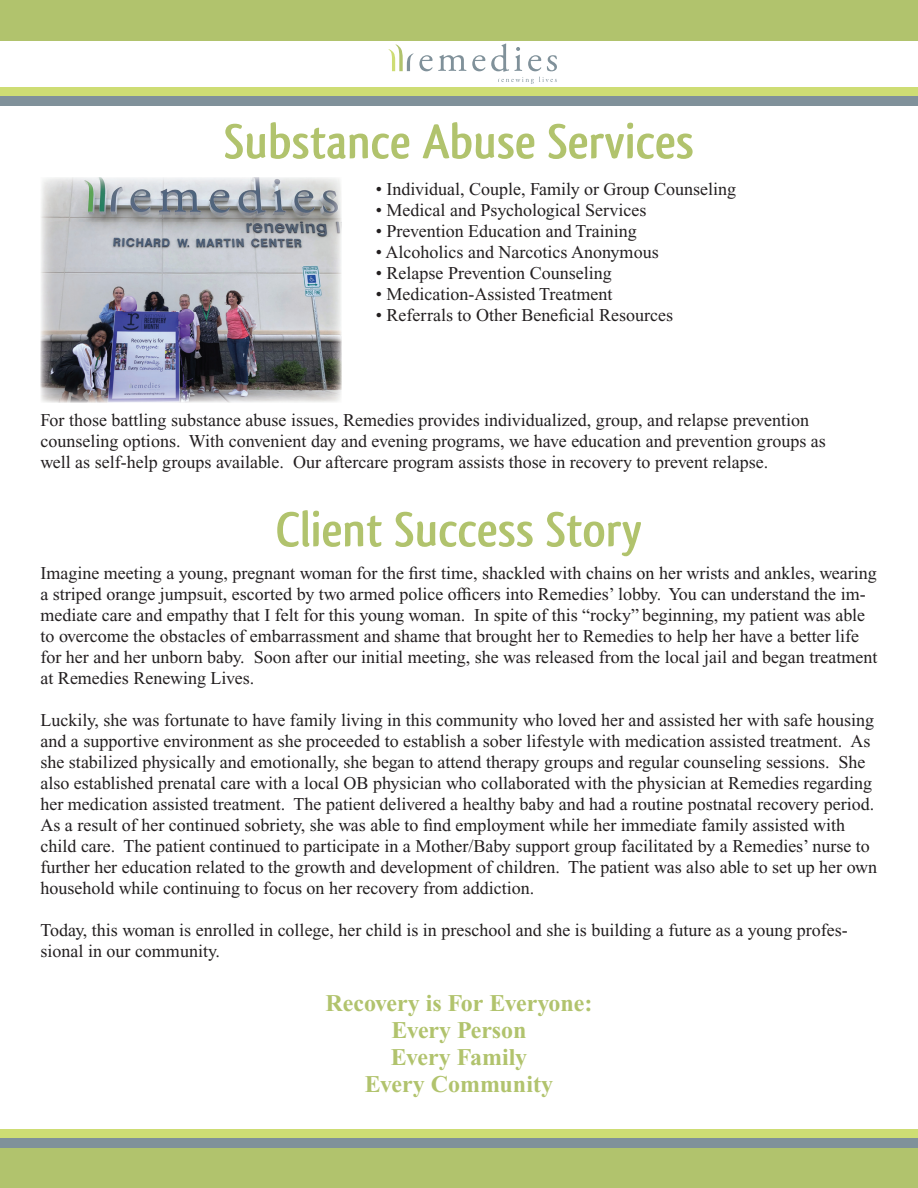
<style>
.page{position:relative;width:918px;height:1188px;background:#fff}
.page>*{position:absolute;margin:0;border:0;box-sizing:border-box;transform-origin:0 0}
.t1{font:700 51px "Qlassik";color:#b1c36d}
.t2{font:700 24px/27px "Times New Roman PS Pro";color:#b1c36d;text-align:center}
.t3{font:18px/21px "Times New Roman PS Pro";color:#231f20}
</style>
<div class="page">
<div style="left:0;top:0;width:918px;height:40px;background:#b1c36d"></div>
<div style="left:0;top:87px;width:918px;height:9px;background:#cedd74"></div>
<div style="left:0;top:96px;width:918px;height:9px;background:#80919a"></div>
<svg style="left:388px;top:45px;width:97px;height:26px"></svg>
<svg style="left:491px;top:44px;width:66px;height:40px"></svg>
<img style="left:40px;top:177px;width:301px;height:226px">
<div style="left:0;top:1148px;width:918px;height:40px;background:#b1c36d"></div>
<div style="left:0;top:1129px;width:918px;height:9px;background:#cedd74"></div>
<div style="left:0;top:1138px;width:918px;height:10px;background:#80919a"></div>
<h1 class="t1" style="left:224px;top:112px;width:472px">Substance Abuse Services</h1>
<p class="t3" style="left:376px;top:180px;width:362px">• Individual, Couple, Family or Group Counseling</p>
<p class="t3" style="left:376px;top:201px;width:272px">• Medical and Psychological Services</p>
<p class="t3" style="left:376px;top:222px;width:262px">• Prevention Education and Training</p>
<p class="t3" style="left:376px;top:243px;width:284px">• Alcoholics and Narcotics Anonymous</p>
<p class="t3" style="left:376px;top:264px;width:237px">• Relapse Prevention Counseling</p>
<p class="t3" style="left:376px;top:285px;width:238px">• Medication-Assisted Treatment</p>
<p class="t3" style="left:376px;top:306px;width:299px">• Referrals to Other Beneficial Resources</p>
<p class="t3" style="left:40px;top:410px;width:787px">For those battling substance abuse issues, Remedies provides individualized, group, and relapse prevention counseling options. With convenient day and evening programs, we have education and prevention groups as well as self-help groups available. Our aftercare program assists those in recovery to prevent relapse.</p>
<h1 class="t1" style="left:276px;top:500px;width:368px">Client Success Story</h1>
<p class="t3" style="left:40px;top:563px;width:838px">Imagine meeting a young, pregnant woman for the first time, shackled with chains on her wrists and ankles, wearing a striped orange jumpsuit, escorted by two armed police officers into Remedies’ lobby. You can understand the im&shy;mediate care and empathy that I felt for this young woman. In spite of this “rocky” beginning, my patient was able to overcome the obstacles of embarrassment and shame that brought her to Remedies to help her have a better life for her and her unborn baby. Soon after our initial meeting, she was released from the local jail and began treatment at Remedies Renewing Lives.</p>
<p class="t3" style="left:40px;top:710px;width:838px">Luckily, she was fortunate to have family living in this community who loved her and assisted her with safe housing and a supportive environment as she proceeded to establish a sober lifestyle with medication assisted treatment. As she stabilized physically and emotionally, she began to attend therapy groups and regular counseling sessions. She also established prenatal care with a local OB physician who collaborated with the physician at Remedies regarding her medication assisted treatment. The patient delivered a healthy baby and had a routine postnatal recovery period.<br>As a result of her continued sobriety, she was able to find employment while her immediate family assisted with child care. The patient continued to participate in a Mother/Baby support group facilitated by a Remedies’ nurse to further her education related to the growth and development of children. The patient was also able to set up her own household while continuing to focus on her recovery from addiction.</p>
<p class="t3" style="left:40px;top:920px;width:809px">Today, this woman is enrolled in college, her child is in preschool and she is building a future as a young profes&shy;sional in our community.</p>
<h2 class="t2" style="left:325px;top:990px;width:269px">Recovery is For Everyone:<br>Every Person<br>Every Family<br>Every Community</h2>
</div>
